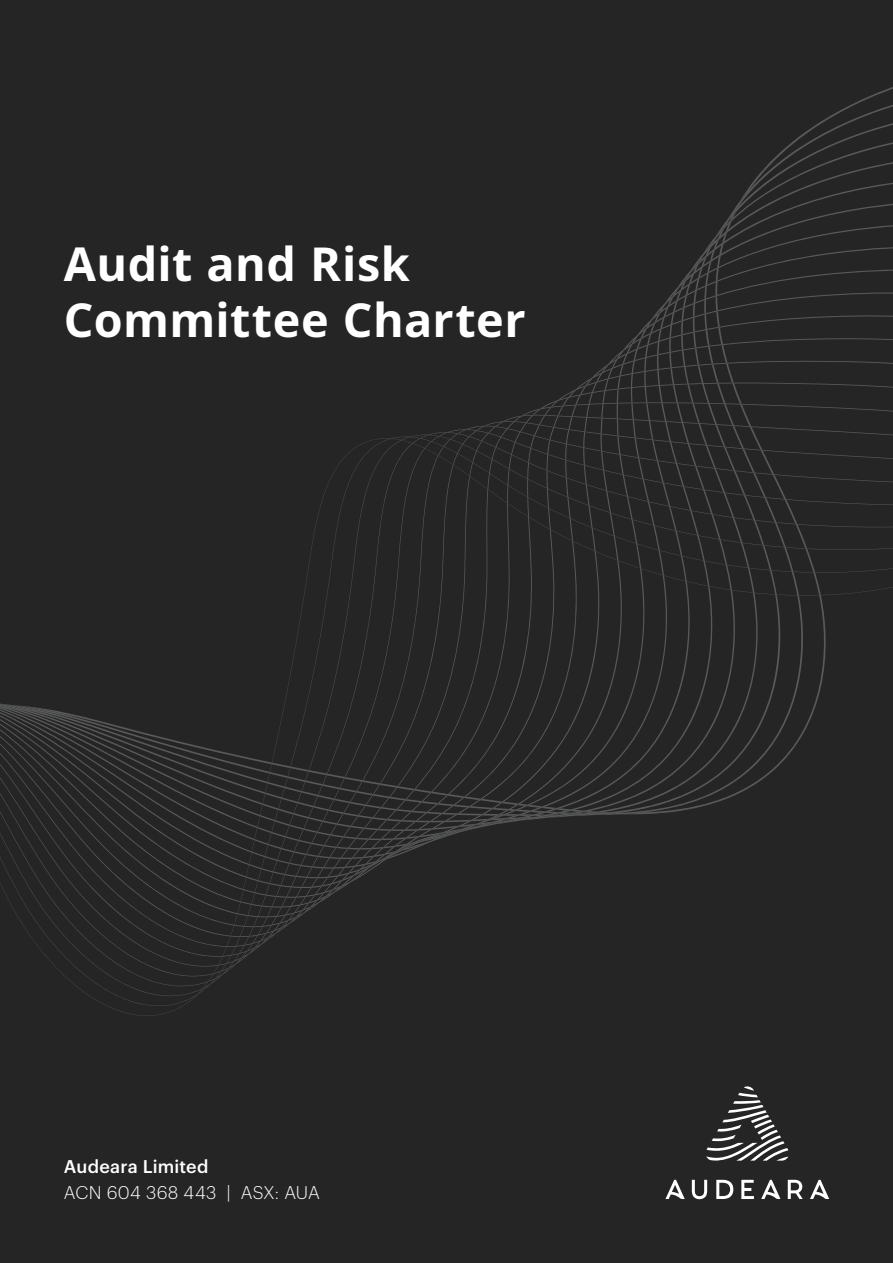
<style>
.page{position:relative;width:893px;height:1263px;background:#242524}
.page>*{position:absolute;margin:0;border:0;box-sizing:border-box;transform-origin:0 0}
.t1{font:700 46.8px/56.1px "Noto Sans";letter-spacing:.01em;color:#fff}
.t2{font:300 18px "Graphik";letter-spacing:.02em;color:#fff}
.t3{font:500 18px "Graphik";letter-spacing:.01em;color:#fff}
</style>
<div class="page">
<svg style="left:0;top:438px;width:893px;height:578px"></svg>
<svg style="left:665px;top:1086px;width:164px;height:113px"></svg>
<p class="t1" style="left:64px;top:236px;width:463px">Audit and Risk<br>Committee Charter</p>
<p class="t3" style="left:64px;top:1153px;width:146px">Audeara Limited</p>
<p class="t2" style="left:64px;top:1179px;width:258px">ACN 604 368 443 | ASX: AUA</p>
</div>
